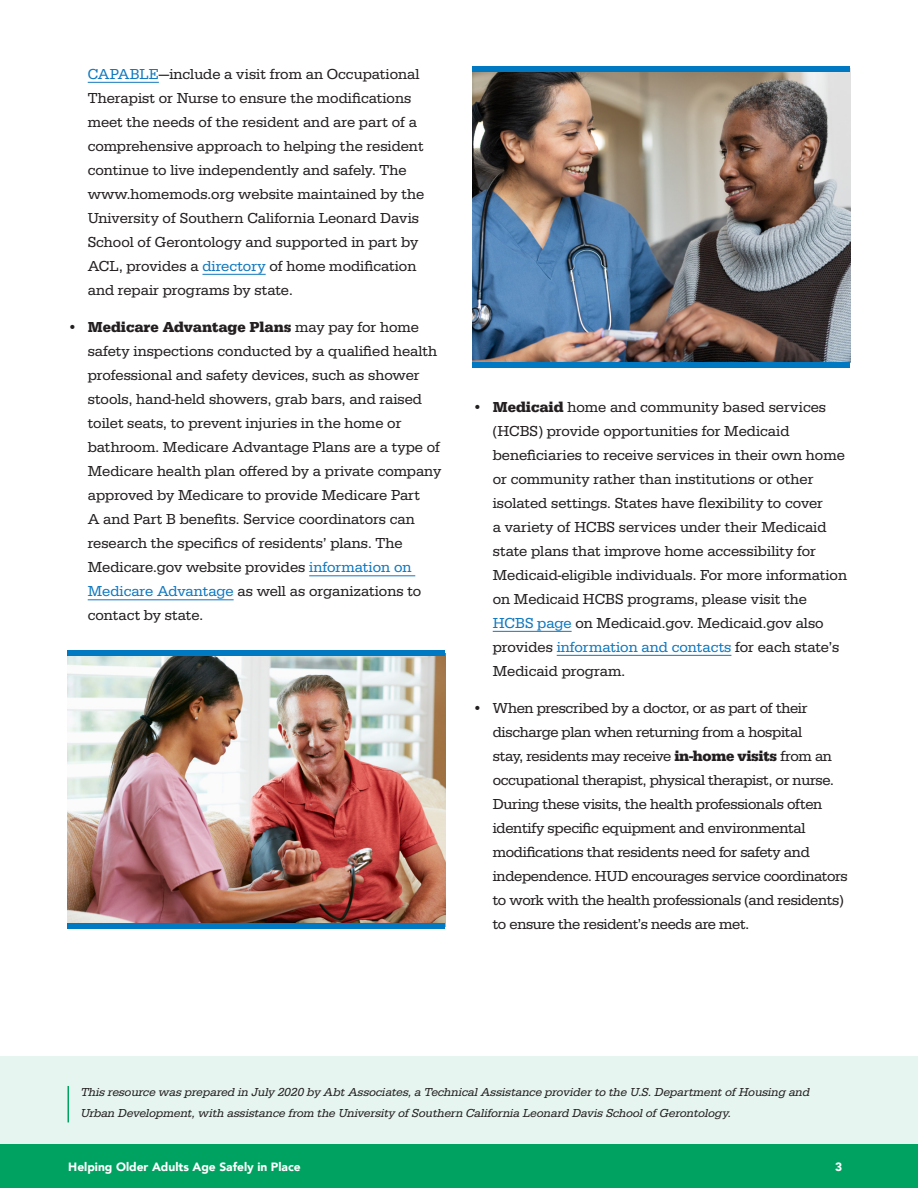
<style>
.page{position:relative;width:918px;height:1188px;background:#fff}
.page>*{position:absolute;margin:0;border:0;box-sizing:border-box;transform-origin:0 0}
.bullet{font:15px/24px "Serifa";color:#231f20}
.bullet-2{font:15px/24px "Serifa";letter-spacing:-.02em;color:#231f20}
.body{font:italic 12px/21px "Serifa";color:#231f20}
.t1{font:900 12px "Avenir";color:#fff}
.s1{color:#1078bf}
.s2{font-weight:700}
</style>
<div class="page">
<div style="left:0;top:1056px;width:918px;height:93px;background:#e6f5ef"></div>
<hr style="left:88px;top:82px;width:71px;height:1px;background:#1078bf">
<hr style="left:202px;top:274px;width:64px;height:1px;background:#1078bf">
<hr style="left:309px;top:575px;width:106px;height:1px;background:#1078bf">
<hr style="left:88px;top:599px;width:146px;height:1px;background:#1078bf">
<hr style="left:493px;top:631px;width:79px;height:1px;background:#1078bf">
<hr style="left:557px;top:655px;width:174px;height:1px;background:#1078bf">
<img style="left:472px;top:72px;width:378px;height:290px">
<img style="left:68px;top:656px;width:378px;height:267px">
<hr style="left:68px;top:1086px;width:1px;height:36px;background:#00a261">
<div style="left:68px;top:650px;width:378px;height:6px;background:#0079c2"></div>
<div style="left:472px;top:66px;width:378px;height:6px;background:#0079c2"></div>
<div style="left:472px;top:362px;width:378px;height:6px;background:#0079c2"></div>
<div style="left:68px;top:923px;width:378px;height:6px;background:#0079c2"></div>
<div style="left:0;top:1145px;width:918px;height:43px;background:#00a261"></div>
<p class="bullet" style="left:88px;top:62px;width:338px"><span class="s1">CAPABLE</span>—include a visit from an Occupational Therapist or Nurse to ensure the modifications meet the needs of the resident and are part of a comprehensive approach to helping the resident continue to live independently and safely. The www.homemods.org website maintained by the University of Southern California Leonard Davis School of Gerontology and supported in part by ACL, provides a <span class="s1">directory</span> of home modification and repair programs by state.</p>
<p class="bullet" style="left:88px;top:316px;width:355px;text-indent:-20px">• <span class="s2">Medicare Advantage Plans</span> may pay for home safety inspections conducted by a qualified health professional and safety devices, such as shower stools, hand-held showers, grab bars, and raised toilet seats, to prevent injuries in the home or bathroom. Medicare Advantage Plans are a type of Medicare health plan offered by a private company approved by Medicare to provide Medicare Part<br>A and Part B benefits. Service coordinators can research the specifics of residents’ plans. The Medicare.gov website provides <span class="s1">information on Medicare Advantage</span> as well as organizations to contact by state.</p>
<p class="bullet" style="left:493px;top:395px;width:356px;text-indent:-20px">• <span class="s2">Medicaid</span> home and community based services (HCBS) provide opportunities for Medicaid beneficiaries to receive services in their own home or community rather than institutions or other isolated settings. States have flexibility to cover<br>a variety of HCBS services under their Medicaid state plans that improve home accessibility for Medicaid-eligible individuals. For more information on Medicaid HCBS programs, please visit the <span class="s1">HCBS page</span> on Medicaid.gov. Medicaid.gov also provides <span class="s1">information and contacts</span> for each state’s Medicaid program.</p>
<p class="bullet-2" style="left:493px;top:697px;width:357px;text-indent:-20px">• When prescribed by a doctor, or as part of their discharge plan when returning from a hospital<br>stay, residents may receive <span class="s2">in-home visits</span> from an occupational therapist, physical therapist, or nurse.<br>During these visits, the health professionals often identify specific equipment and environmental modifications that residents need for safety and independence. HUD encourages service coordinators to work with the health professionals (and residents) to ensure the resident’s needs are met.</p>
<p class="body" style="left:81px;top:1082px;width:731px">This resource was prepared in July 2020 by Abt Associates, a Technical Assistance provider to the U.S. Department of Housing and<br>Urban Development, with assistance from the University of Southern California Leonard Davis School of Gerontology.</p>
<p class="t1" style="left:68px;top:1157px;width:234px">Helping Older Adults Age Safely in Place</p>
<p class="t1" style="left:835px;top:1157px;width:9px">3</p>
</div>
